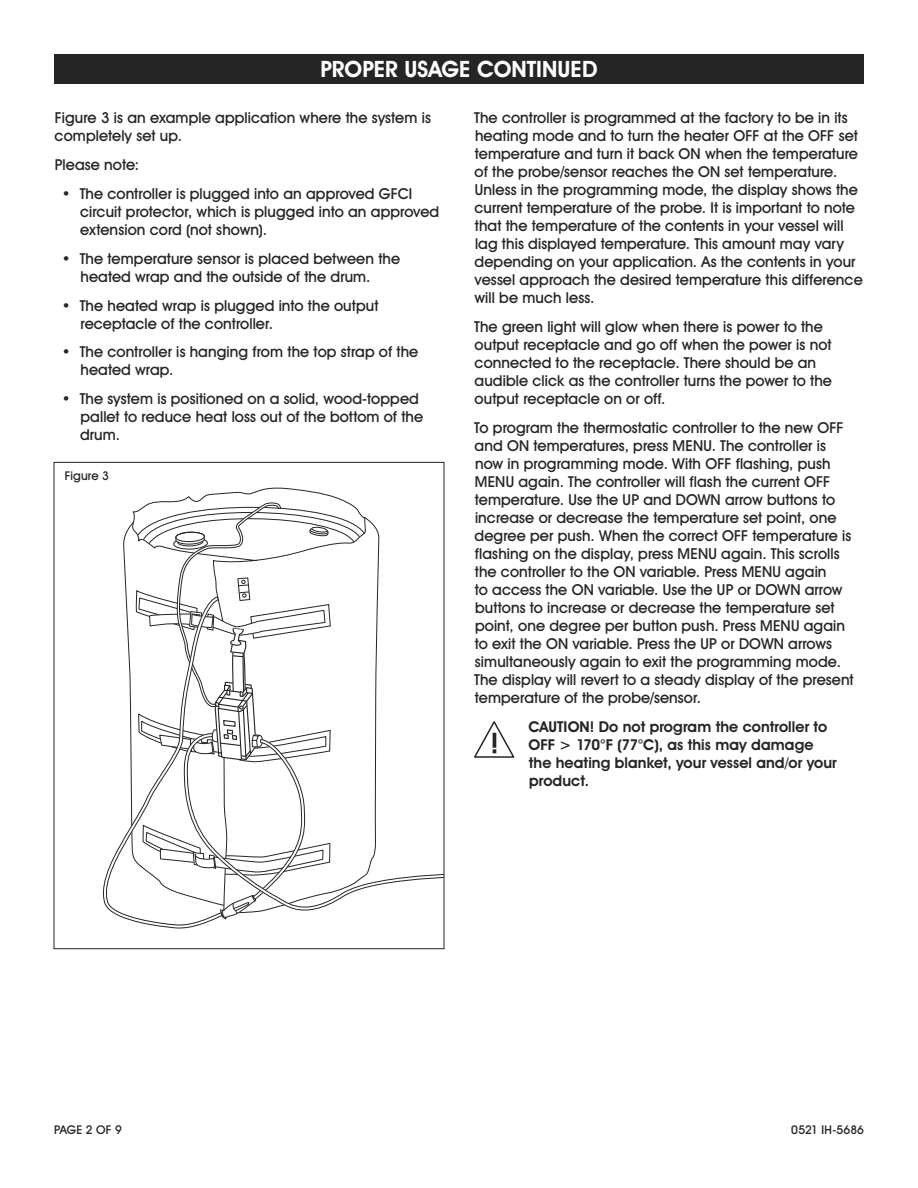
<style>
.page{position:relative;width:918px;height:1188px;background:#fff}
.page>*{position:absolute;margin:0;border:0;box-sizing:border-box;transform-origin:0 0}
.t1{font:700 22.5px "Uline Two Knine";color:#fff}
.t2{font:15px/18px "Uline Two Knine";letter-spacing:.005em;color:#252525}
.t3{font:700 15px/18px "Uline Two Knine";letter-spacing:.005em;color:#252525}
.t4{font:12px "Uline Two Knine";color:#252525}
</style>
<div class="page">
<div style="left:54px;top:54px;width:810px;height:30px;background:#252525"></div>
<svg style="left:474px;top:721px;width:40px;height:37px"></svg>
<svg style="left:366px;top:518px;width:13px;height:215px"></svg>
<svg style="left:366px;top:733px;width:76px;height:155px"></svg>
<svg style="left:102px;top:487px;width:264px;height:442px"></svg>
<h1 class="t1" style="left:321px;top:56px;width:278px">PROPER USAGE CONTINUED</h1>
<p class="t2" style="left:55px;top:109px;width:378px">Figure 3 is an example application where the system is completely set up.</p>
<p class="t2" style="left:55px;top:156px;width:86px">Please note:</p>
<p class="t2" style="left:80px;top:184px;width:361px;text-indent:-18px">• The controller is plugged into an approved GFCI circuit protector, which is plugged into an approved extension cord (not shown).</p>
<p class="t2" style="left:81px;top:249px;width:321px;text-indent:-19px">• The temperature sensor is placed between the heated wrap and the outside of the drum.</p>
<p class="t2" style="left:80px;top:296px;width:300px;text-indent:-19px">• The heated wrap is plugged into the output receptacle of the controller.</p>
<p class="t2" style="left:81px;top:343px;width:339px;text-indent:-19px">• The controller is hanging from the top strap of the heated wrap.</p>
<p class="t2" style="left:80px;top:390px;width:345px;text-indent:-18px">• The system is positioned on a solid, wood-topped pallet to reduce heat loss out of the bottom of the drum.</p>
<p class="t2" style="left:474px;top:109px;width:390px">The controller is programmed at the factory to be in its heating mode and to turn the heater OFF at the OFF set temperature and turn it back ON when the temperature of the probe/sensor reaches the ON set temperature.<br>Unless in the programming mode, the display shows the current temperature of the probe. It is important to note that the temperature of the contents in your vessel will lag this displayed temperature. This amount may vary depending on your application. As the contents in your vessel approach the desired temperature this difference will be much less.</p>
<p class="t2" style="left:474px;top:318px;width:359px">The green light will glow when there is power to the output receptacle and go off when the power is not connected to the receptacle. There should be an audible click as the controller turns the power to the output receptacle on or off.</p>
<p class="t2" style="left:474px;top:418px;width:381px">To program the thermostatic controller to the new OFF and ON temperatures, press MENU. The controller is now in programming mode. With OFF flashing, push MENU again. The controller will flash the current OFF temperature. Use the UP and DOWN arrow buttons to increase or decrease the temperature set point, one degree per push. When the correct OFF temperature is flashing on the display, press MENU again. This scrolls the controller to the ON variable. Press MENU again<br>to access the ON variable. Use the UP or DOWN arrow buttons to increase or decrease the temperature set point, one degree per button push. Press MENU again to exit the ON variable. Press the UP or DOWN arrows simultaneously again to exit the programming mode.<br>The display will revert to a steady display of the present temperature of the probe/sensor.</p>
<p class="t3" style="left:528px;top:717px;width:310px">CAUTION! Do not program the controller to OFF &gt; 170°F (77°C), as this may damage the heating blanket, your vessel and/or your product.</p>
<p class="t4" style="left:65px;top:468px;width:46px">Figure 3</p>
<p class="t4" style="left:54px;top:1122px;width:69px">PAGE 2 OF 9</p>
<p class="t4" style="left:791px;top:1122px;width:74px">0521 IH-5686</p>
</div>
